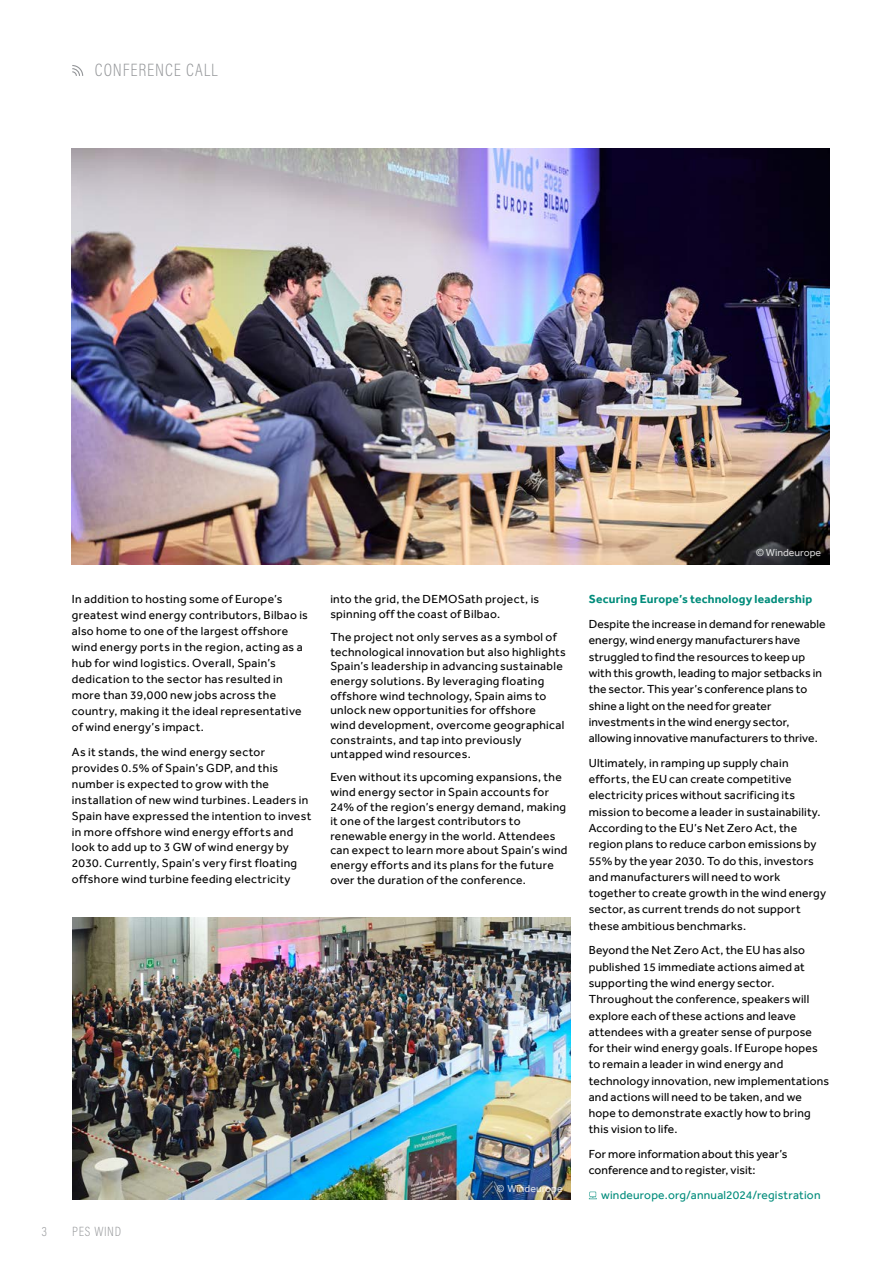
<style>
.page{position:relative;width:893px;height:1263px;background:#fff}
.page>*{position:absolute;margin:0;border:0;box-sizing:border-box;transform-origin:0 0}
.t1{font:200 18px "Acumin Pro Cond";letter-spacing:.05em;color:#939598}
.t2{font:200 13.5px "Acumin Pro Cond";letter-spacing:.05em;color:#939598}
.t3{font:12px/16.2px "Effra";letter-spacing:.02em;color:#000}
.t4{font:12px "Effra";letter-spacing:.015em;color:#008c7b}
.t5{font:700 12px "Effra";letter-spacing:.015em;color:#008c7b}
.t6{font:10.5px "Effra";color:#fff}
</style>
<div class="page">
<svg style="left:589px;top:1192px;width:8px;height:7px"></svg>
<img style="left:72px;top:149px;width:757px;height:415px">
<img style="left:72px;top:918px;width:498px;height:282px">
<svg style="left:72px;top:65px;width:12px;height:11px"></svg>
<h1 class="t1" style="left:95px;top:59px;width:124px">CONFERENCE CALL</h1>
<p class="t3" style="left:72px;top:592px;width:238px">In addition to hosting some of Europe’s greatest wind energy contributors, Bilbao is also home to one of the largest offshore wind energy ports in the region, acting as a hub for wind logistics. Overall, Spain’s dedication to the sector has resulted in more than 39,000 new jobs across the country, making it the ideal representative of wind energy’s impact.</p>
<p class="t3" style="left:72px;top:744px;width:241px">As it stands, the wind energy sector provides 0.5% of Spain’s GDP, and this number is expected to grow with the installation of new wind turbines. Leaders in Spain have expressed the intention to invest in more offshore wind energy efforts and look to add up to 3 GW of wind energy by 2030. Currently, Spain’s very first floating offshore wind turbine feeding electricity</p>
<p class="t3" style="left:330px;top:593px;width:210px;line-height:14.7px">into the grid, the DEMOSath project, is spinning off the coast of Bilbao.</p>
<p class="t3" style="left:330px;top:630px;width:237px;line-height:14.7px">The project not only serves as a symbol of technological innovation but also highlights Spain’s leadership in advancing sustainable energy solutions. By leveraging floating offshore wind technology, Spain aims to unlock new opportunities for offshore<br>wind development, overcome geographical constraints, and tap into previously untapped wind resources.</p>
<p class="t3" style="left:330px;top:771px;width:239px;line-height:14.7px">Even without its upcoming expansions, the wind energy sector in Spain accounts for 24% of the region’s energy demand, making it one of the largest contributors to renewable energy in the world. Attendees can expect to learn more about Spain’s wind energy efforts and its plans for the future over the duration of the conference.</p>
<p class="t2" style="left:42px;top:1223px;width:7px">3</p>
<p class="t2" style="left:72px;top:1223px;width:50px">PES WIND</p>
<p class="t6" style="left:497px;top:1184px;width:67px">© Windeurope</p>
<p class="t6" style="left:755px;top:548px;width:67px">© Windeurope</p>
<p class="t5" style="left:589px;top:594px;width:225px">Securing Europe’s technology leadership</p>
<p class="t3" style="left:589px;top:617px;width:238px">Despite the increase in demand for renewable energy, wind energy manufacturers have struggled to find the resources to keep up with this growth, leading to major setbacks in the sector. This year’s conference plans to shine a light on the need for greater investments in the wind energy sector, allowing innovative manufacturers to thrive.</p>
<p class="t3" style="left:589px;top:755px;width:239px">Ultimately, in ramping up supply chain efforts, the EU can create competitive electricity prices without sacrificing its mission to become a leader in sustainability.<br>According to the EU’s Net Zero Act, the region plans to reduce carbon emissions by 55% by the year 2030. To do this, investors and manufacturers will need to work together to create growth in the wind energy sector, as current trends do not support these ambitious benchmarks.</p>
<p class="t3" style="left:589px;top:943px;width:242px">Beyond the Net Zero Act, the EU has also published 15 immediate actions aimed at supporting the wind energy sector.<br>Throughout the conference, speakers will explore each of these actions and leave attendees with a greater sense of purpose for their wind energy goals. If Europe hopes to remain a leader in wind energy and technology innovation, new implementations and actions will need to be taken, and we hope to demonstrate exactly how to bring this vision to life.</p>
<p class="t3" style="left:589px;top:1147px;width:200px">For more information about this year’s conference and to register, visit:</p>
<p class="t4" style="left:601px;top:1190px;width:221px">windeurope.org/annual2024/registration</p>
</div>
